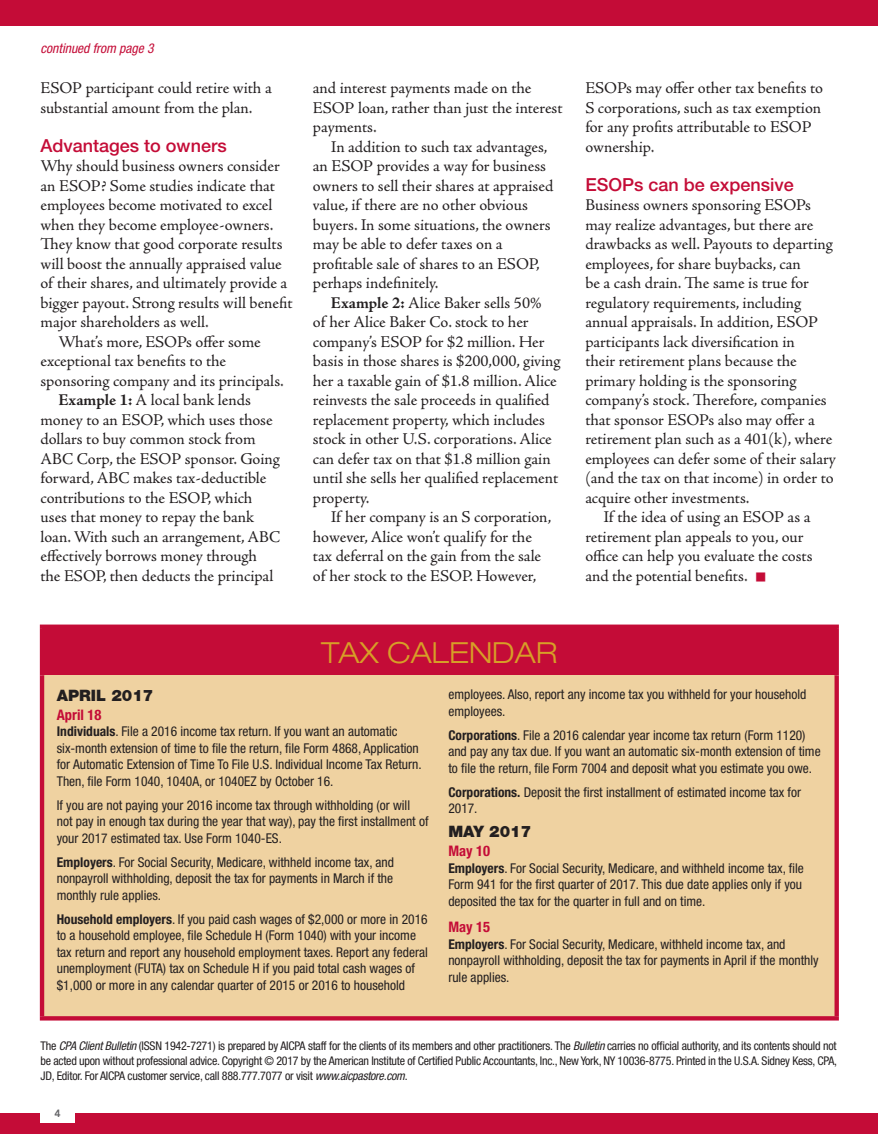
<style>
.page{position:relative;width:878px;height:1134px;background:#fff}
.page>*{position:absolute;margin:0;border:0;box-sizing:border-box;transform-origin:0 0}
.t1{font:300 expanded 29.1px "Helvetica Neue";color:#d79f27}
.t2{font:500 18px "Helvetica Neue";color:#c40c37}
.t3{font:16.5px/19.5px "Adobe Jenson Pro";letter-spacing:-.005em;color:#231f20}
.t4{font:900 15.75px "Helvetica Neue";color:#231f20}
.t5{font:700 condensed 14.55px "Helvetica Neue";color:#c40c37}
.t6{font:condensed 13.5px/16.5px "Helvetica Neue";color:#231f20}
.t7{font:italic condensed 13.5px "Helvetica Neue";color:#c40c37}
.t8{font:condensed 12px/15px "Helvetica Neue";letter-spacing:-.02em;color:#231f20;text-align:justify}
.t9{font:800 10.5px "Avenir";color:#636366}
.s1{font-weight:700}
.s2{font-style:italic}
</style>
<div class="page">
<div style="left:0;top:0;width:878px;height:26px;background:#c40c37"></div>
<div style="left:0;top:1113px;width:878px;height:21px;background:#c40c37"></div>
<div style="left:40px;top:1104px;width:35px;height:19px;background:#fff"></div>
<div style="left:42px;top:627px;width:794px;height:49px;background:#c40c37"></div>
<div style="left:42px;top:676px;width:794px;height:342px;background:#efd2a1"></div>
<hr style="left:40px;top:625px;width:798px;height:4px;background:#c40c37">
<hr style="left:40px;top:629px;width:4px;height:47px;background:#c40c37">
<hr style="left:834px;top:629px;width:4px;height:47px;background:#c40c37">
<hr style="left:40px;top:676px;width:4px;height:340px;background:#c40c37">
<svg style="left:834px;top:676px;width:4px;height:340px"></svg>
<div style="left:40px;top:1016px;width:798px;height:5px;background:#c40c37"></div>
<p class="t7" style="left:40px;top:41px;width:115px">continued from page 3</p>
<p class="t3" style="left:40px;top:78px;width:233px">ESOP participant could retire with a substantial amount from the plan.</p>
<p class="t2" style="left:40px;top:134px;width:188px">Advantages to owners</p>
<p class="t3" style="left:40px;top:156px;width:241px">Why should business owners consider</p>
<p class="t3" style="left:40px;top:176px;width:236px">an ESOP? Some studies indicate that</p>
<p class="t3" style="left:40px;top:195px;width:233px">employees become motivated to excel</p>
<p class="t3" style="left:40px;top:215px;width:234px">when they become employee-owners.</p>
<p class="t3" style="left:40px;top:234px;width:243px">They know that good corporate results</p>
<p class="t3" style="left:40px;top:254px;width:243px">will boost the annually appraised value</p>
<p class="t3" style="left:40px;top:273px;width:248px">of their shares, and ultimately provide a</p>
<p class="t3" style="left:40px;top:293px;width:253px">bigger payout. Strong results will benefit</p>
<p class="t3" style="left:40px;top:312px;width:170px">major shareholders as well.</p>
<p class="t3" style="left:59px;top:332px;width:204px">What’s more, ESOPs offer some</p>
<p class="t3" style="left:40px;top:351px;width:187px">exceptional tax benefits to the</p>
<p class="t3" style="left:40px;top:371px;width:245px">sponsoring company and its principals.</p>
<p class="t3" style="left:59px;top:390px;width:194px"><span class="s1">Example 1:</span> A local bank lends</p>
<p class="t3" style="left:40px;top:410px;width:234px">money to an ESOP, which uses those</p>
<p class="t3" style="left:40px;top:429px;width:216px">dollars to buy common stock from</p>
<p class="t3" style="left:40px;top:449px;width:241px">ABC Corp, the ESOP sponsor. Going</p>
<p class="t3" style="left:40px;top:468px;width:227px">forward, ABC makes tax-deductible</p>
<p class="t3" style="left:40px;top:488px;width:213px">contributions to the ESOP, which</p>
<p class="t3" style="left:40px;top:507px;width:215px">uses that money to repay the bank</p>
<p class="t3" style="left:40px;top:527px;width:241px">loan. With such an arrangement, ABC</p>
<p class="t3" style="left:40px;top:546px;width:218px">effectively borrows money through</p>
<p class="t3" style="left:40px;top:566px;width:234px">the ESOP, then deducts the principal</p>
<p class="t3" style="left:313px;top:78px;width:251px">and interest payments made on the<br>ESOP loan, rather than just the interest payments.</p>
<p class="t3" style="left:313px;top:137px;width:242px;text-indent:18px">In addition to such tax advantages, an ESOP provides a way for business owners to sell their shares at appraised value, if there are no other obvious buyers. In some situations, the owners may be able to defer taxes on a profitable sale of shares to an ESOP, perhaps indefinitely.</p>
<p class="t3" style="left:313px;top:293px;width:249px;text-indent:18px"><span class="s1">Example 2:</span> Alice Baker sells 50%<br>of her Alice Baker Co. stock to her company’s ESOP for $2 million. Her basis in those shares is $200,000, giving her a taxable gain of $1.8 million. Alice reinvests the sale proceeds in qualified replacement property, which includes stock in other U.S. corporations. Alice can defer tax on that $1.8 million gain until she sells her qualified replacement property.</p>
<p class="t3" style="left:313px;top:508px;width:240px;text-indent:18px">If her company is an S corporation, however, Alice won’t qualify for the tax deferral on the gain from the sale of her stock to the ESOP. However,</p>
<h1 class="t1" style="left:321px;top:635px;width:238px">TAX CALENDAR</h1>
<p class="t3" style="left:585px;top:79px;width:239px">ESOPs may offer other tax benefits to<br>S corporations, such as tax exemption for any profits attributable to ESOP ownership.</p>
<p class="t2" style="left:585px;top:173px;width:210px">ESOPs can be expensive</p>
<p class="t3" style="left:585px;top:195px;width:227px">Business owners sponsoring ESOPs</p>
<p class="t3" style="left:585px;top:215px;width:229px">may realize advantages, but there are</p>
<p class="t3" style="left:585px;top:234px;width:249px">drawbacks as well. Payouts to departing</p>
<p class="t3" style="left:585px;top:254px;width:217px">employees, for share buybacks, can</p>
<p class="t3" style="left:585px;top:273px;width:225px">be a cash drain. The same is true for</p>
<p class="t3" style="left:585px;top:293px;width:217px">regulatory requirements, including</p>
<p class="t3" style="left:585px;top:312px;width:234px">annual appraisals. In addition, ESOP</p>
<p class="t3" style="left:585px;top:332px;width:211px">participants lack diversification in</p>
<p class="t3" style="left:585px;top:351px;width:213px">their retirement plans because the</p>
<p class="t3" style="left:585px;top:371px;width:213px">primary holding is the sponsoring</p>
<p class="t3" style="left:585px;top:390px;width:243px">company’s stock. Therefore, companies</p>
<p class="t3" style="left:585px;top:410px;width:231px">that sponsor ESOPs also may offer a</p>
<p class="t3" style="left:585px;top:429px;width:248px">retirement plan such as a 401(k), where</p>
<p class="t3" style="left:585px;top:449px;width:252px">employees can defer some of their salary</p>
<p class="t3" style="left:585px;top:468px;width:250px">(and the tax on that income) in order to</p>
<p class="t3" style="left:585px;top:488px;width:166px">acquire other investments.</p>
<p class="t3" style="left:603px;top:507px;width:209px">If the idea of using an ESOP as a</p>
<p class="t3" style="left:585px;top:527px;width:220px">retirement plan appeals to you, our</p>
<p class="t3" style="left:585px;top:546px;width:229px">office can help you evaluate the costs</p>
<p class="t3" style="left:585px;top:566px;width:164px">and the potential benefits.</p>
<p class="t4" style="left:57px;top:686px;width:98px">APRIL 2017</p>
<p class="t5" style="left:57px;top:706px;width:46px">April 18</p>
<p class="t6" style="left:57px;top:723px;width:366px"><span class="s1">Individuals</span>. File a 2016 income tax return. If you want an automatic six-month extension of time to file the return, file Form 4868, Application for Automatic Extension of Time To File U.S. Individual Income Tax Return.<br>Then, file Form 1040, 1040A, or 1040EZ by October 16.</p>
<p class="t6" style="left:57px;top:797px;width:373px">If you are not paying your 2016 income tax through withholding (or will not pay in enough tax during the year that way), pay the first installment of your 2017 estimated tax. Use Form 1040-ES.</p>
<p class="t6" style="left:57px;top:854px;width:338px;text-align:justify"><span class="s1">Employers</span>. For Social Security, Medicare, withheld income tax, and nonpayroll withholding, deposit the tax for payments in March if the monthly rule applies.</p>
<p class="t6" style="left:57px;top:911px;width:372px"><span class="s1">Household employers</span>. If you paid cash wages of $2,000 or more in 2016 to a household employee, file Schedule H (Form 1040) with your income tax return and report any household employment taxes. Report any federal unemployment (FUTA) tax on Schedule H if you paid total cash wages of $1,000 or more in any calendar quarter of 2015 or 2016 to household</p>
<p class="t6" style="left:448px;top:686px;width:359px">employees. Also, report any income tax you withheld for your household employees.</p>
<p class="t6" style="left:448px;top:727px;width:374px"><span class="s1">Corporations</span>. File a 2016 calendar year income tax return (Form 1120) and pay any tax due. If you want an automatic six-month extension of time to file the return, file Form 7004 and deposit what you estimate you owe.</p>
<p class="t6" style="left:448px;top:784px;width:354px"><span class="s1">Corporations.</span> Deposit the first installment of estimated income tax for<br>2017.</p>
<p class="t4" style="left:448px;top:822px;width:84px">MAY 2017</p>
<p class="t5" style="left:448px;top:842px;width:43px">May 10</p>
<p class="t6" style="left:448px;top:860px;width:357px"><span class="s1">Employers</span>. For Social Security, Medicare, and withheld income tax, file<br>Form 941 for the first quarter of 2017. This due date applies only if you deposited the tax for the quarter in full and on time.</p>
<p class="t5" style="left:448px;top:918px;width:43px">May 15</p>
<p class="t6" style="left:448px;top:936px;width:372px"><span class="s1">Employers</span>. For Social Security, Medicare, withheld income tax, and nonpayroll withholding, deposit the tax for payments in April if the monthly rule applies.</p>
<p class="t8" style="left:40px;top:1038px;width:798px">The <span class="s2">CPA Client Bulletin</span> (ISSN 1942-7271) is prepared by AICPA staff for the clients of its members and other practitioners. The <span class="s2">Bulletin</span> carries no official authority, and its contents should not be acted upon without professional advice. Copyright © 2017 by the American Institute of Certified Public Accountants, Inc., New York, NY 10036-8775. Printed in the U.S.A. Sidney Kess, CPA, JD, Editor. For AICPA customer service, call 888.777.7077 or visit <span class="s2">www.aicpastore.com</span>.</p>
<p class="t9" style="left:55px;top:1107px;width:8px">4</p>
</div>
